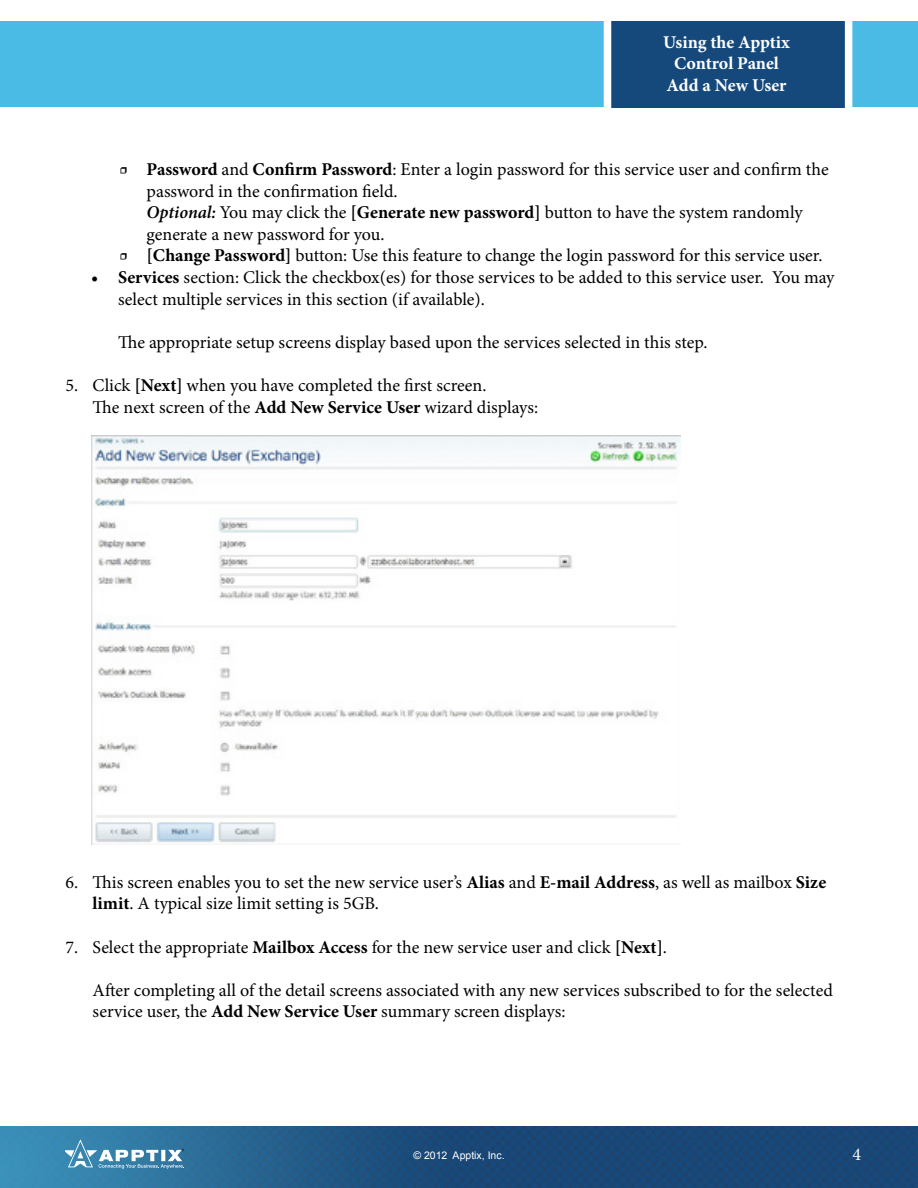
<style>
.page{position:relative;width:918px;height:1188px;background:#fff}
.page>*{position:absolute;margin:0;border:0;box-sizing:border-box;transform-origin:0 0}
.t1{font:18px/21.6px "Minion Pro";color:#000}
.t2{font:700 18px/21.6px "Minion Pro";letter-spacing:-.005em;color:#fff;text-align:center}
.t3{font:18px "Minion Pro";color:#fff}
.t4{font:10.5px "Arial";color:#fff}
.s1{font-weight:700}
.s2{font-weight:600;font-style:italic}
</style>
<div class="page">
<img style="left:0;top:1127px;width:918px;height:61px">
<svg style="left:66px;top:1139px;width:118px;height:30px;background:#619abb"></svg>
<div style="left:0;top:22px;width:918px;height:85px;background:#49bbe5"></div>
<div style="left:604px;top:14px;width:248px;height:102px;background:#15497c;border:8px solid #fff"></div>
<img style="left:92px;top:435px;width:589px;height:409px">
<p class="t2" style="left:663px;top:31px;width:128px">Using the Apptix<br>Control Panel<br>Add a New User</p>
<p class="t1" style="left:120px;top:159px;width:711px">ӽ <span class="s1">Password</span> and <span class="s1">Confirm Password</span>: Enter a login password for this service user and confirm the</p>
<p class="t1" style="left:147px;top:180px;width:252px">password in the confirmation field.</p>
<p class="t1" style="left:147px;top:202px;width:658px"><span class="s2">Optional:</span> You may click the <span class="s1">[Generate new password]</span> button to have the system randomly</p>
<p class="t1" style="left:147px;top:223px;width:239px">generate a new password for you.</p>
<p class="t1" style="left:120px;top:245px;width:704px">ӽ <span class="s1">[Change Password]</span> button: Use this feature to change the login password for this service user.</p>
<p class="t1" style="left:118px;top:267px;width:718px;text-indent:-27px"><span class="s1">• Services</span> section: Click the checkbox(es) for those services to be added to this service user. You may select multiple services in this section (if available).</p>
<p class="t1" style="left:118px;top:331px;width:591px">The appropriate setup screens display based upon the services selected in this step.</p>
<p class="t1" style="left:93px;top:375px;width:447px;text-indent:-27px">5. Click <span class="s1">[Next]</span> when you have completed the first screen.<br>The next screen of the <span class="s1">Add New Service User</span> wizard displays:</p>
<p class="t1" style="left:93px;top:871px;width:735px;text-indent:-27px">6. This screen enables you to set the new service user’s <span class="s1">Alias</span> and <span class="s1">E-mail Address</span>, as well as mailbox <span class="s1">Size limit</span>. A typical size limit setting is 5GB.</p>
<p class="t1" style="left:66px;top:936px;width:603px">7. Select the appropriate <span class="s1">Mailbox Access</span> for the new service user and click <span class="s1">[Next]</span>.</p>
<p class="t1" style="left:93px;top:979px;width:742px">After completing all of the detail screens associated with any new services subscribed to for the selected service user, the <span class="s1">Add New Service User</span> summary screen displays:</p>
<p class="t4" style="left:413px;top:1149px;width:93px">© 2012 Apptix, Inc.</p>
<p class="t3" style="left:852px;top:1143px;width:10px">4</p>
</div>
